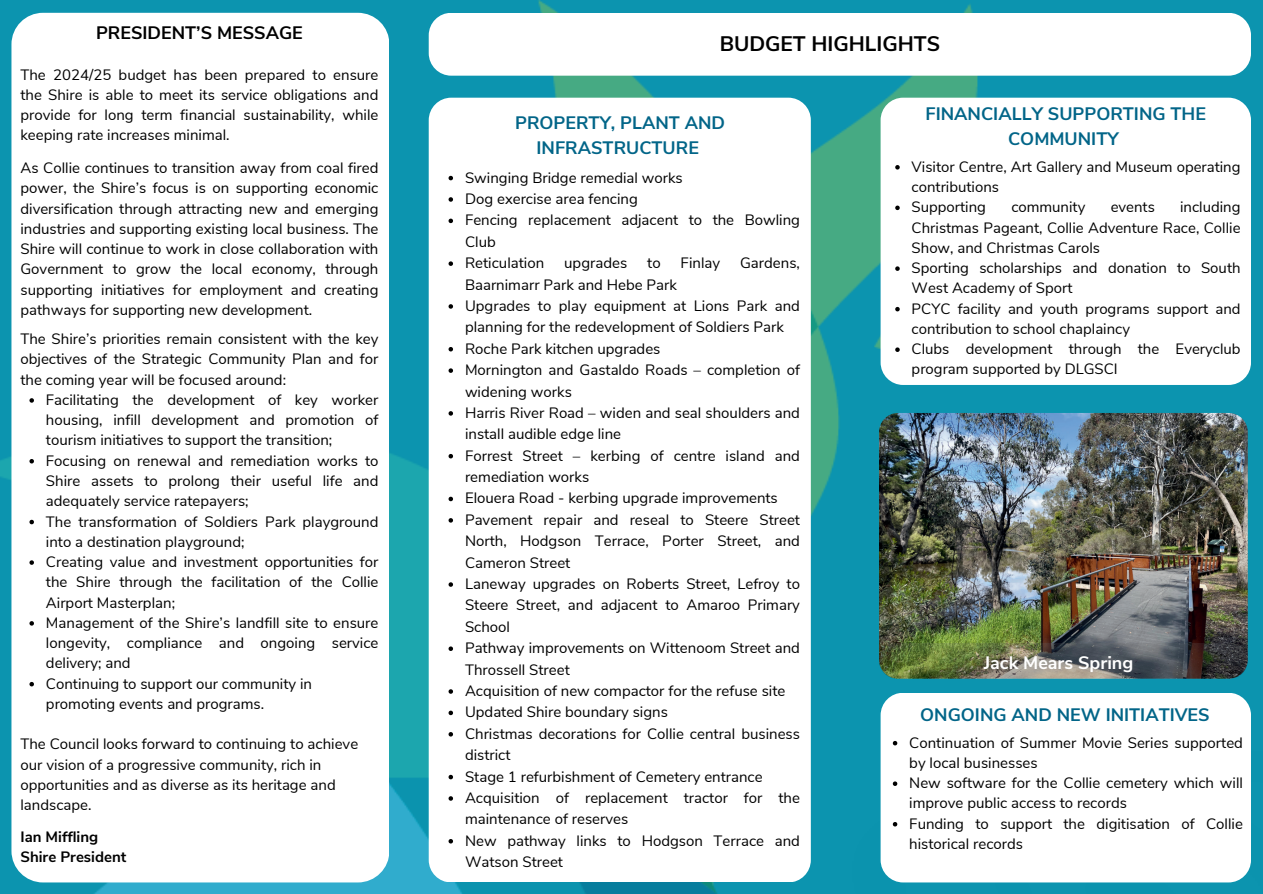
<style>
.page{position:relative;width:1263px;height:894px;background:#fff}
.page>*{position:absolute;margin:0;border:0;box-sizing:border-box;transform-origin:0 0}
.t1{font:700 21px "Nunito Sans";color:#000}
.t2{font:700 18px/24.8px "Nunito Sans";color:#026588;text-align:center}
.t3{font:700 18px "Nunito Sans";color:#000}
.t4{font:700 18px "Nunito Sans";color:#fff}
.t5{font:15px/20.2px "Nunito Sans";color:#000}
.t6{font:700 15px/20.2px "Nunito Sans";color:#000}
</style>
<div class="page">
<img style="left:0;top:0;width:1263px;height:893px">
<div style="left:429px;top:98px;width:382px;height:783px;background:#fff;border-radius:22px"></div>
<div style="left:429px;top:13px;width:822px;height:63px;background:#fff;border-radius:22px"></div>
<img style="left:879px;top:413px;width:369px;height:265px;border-radius:19px">
<div style="left:881px;top:98px;width:370px;height:287px;background:#fff;border-radius:22px"></div>
<div style="left:881px;top:692px;width:370px;height:190px;background:#fff;border-radius:22px"></div>
<svg style="left:449px;top:176px;width:4px;height:4px"></svg>
<svg style="left:449px;top:197px;width:4px;height:5px"></svg>
<svg style="left:449px;top:218px;width:4px;height:5px"></svg>
<svg style="left:449px;top:261px;width:4px;height:5px"></svg>
<svg style="left:449px;top:304px;width:4px;height:4px"></svg>
<svg style="left:449px;top:347px;width:4px;height:4px"></svg>
<svg style="left:449px;top:368px;width:4px;height:5px"></svg>
<svg style="left:449px;top:411px;width:4px;height:4px"></svg>
<svg style="left:449px;top:454px;width:4px;height:4px"></svg>
<svg style="left:449px;top:496px;width:4px;height:5px"></svg>
<svg style="left:449px;top:518px;width:4px;height:4px"></svg>
<svg style="left:449px;top:582px;width:4px;height:4px"></svg>
<svg style="left:449px;top:646px;width:4px;height:4px"></svg>
<svg style="left:449px;top:689px;width:4px;height:4px"></svg>
<svg style="left:449px;top:710px;width:4px;height:5px"></svg>
<svg style="left:449px;top:732px;width:4px;height:4px"></svg>
<svg style="left:449px;top:774px;width:4px;height:5px"></svg>
<svg style="left:449px;top:796px;width:4px;height:4px"></svg>
<svg style="left:449px;top:839px;width:4px;height:4px"></svg>
<div style="left:11px;top:13px;width:378px;height:869px;background:#fff;border-radius:31px"></div>
<img style="left:879px;top:642px;width:369px;height:36px">
<svg style="left:895px;top:165px;width:5px;height:4px"></svg>
<svg style="left:895px;top:205px;width:5px;height:5px"></svg>
<svg style="left:895px;top:266px;width:5px;height:5px"></svg>
<svg style="left:895px;top:307px;width:5px;height:4px"></svg>
<svg style="left:895px;top:347px;width:5px;height:5px"></svg>
<svg style="left:29px;top:398px;width:5px;height:4px"></svg>
<svg style="left:29px;top:459px;width:5px;height:4px"></svg>
<svg style="left:29px;top:519px;width:5px;height:5px"></svg>
<svg style="left:29px;top:560px;width:5px;height:4px"></svg>
<svg style="left:29px;top:621px;width:5px;height:4px"></svg>
<svg style="left:29px;top:681px;width:5px;height:5px"></svg>
<svg style="left:893px;top:741px;width:4px;height:4px"></svg>
<svg style="left:893px;top:781px;width:4px;height:4px"></svg>
<svg style="left:893px;top:822px;width:4px;height:4px"></svg>
<p class="t3" style="left:96px;top:20px;width:208px">PRESIDENT’S MESSAGE</p>
<p class="t5" style="left:20px;top:63px;width:359px;text-align:justify">The 2024/25 budget has been prepared to ensure the Shire is able to meet its service obligations and provide for long term financial sustainability, while keeping rate increases minimal.</p>
<p class="t5" style="left:20px;top:157px;width:359px;text-align:justify">As Collie continues to transition away from coal fired power, the Shire’s focus is on supporting economic diversification through attracting new and emerging industries and supporting existing local business. The Shire will continue to work in close collaboration with Government to grow the local economy, through supporting initiatives for employment and creating pathways for supporting new development.</p>
<p class="t5" style="left:20px;top:328px;width:359px;text-align:justify">The Shire’s priorities remain consistent with the key objectives of the Strategic Community Plan and for the coming year will be focused around:</p>
<p class="t5" style="left:46px;top:388px;width:334px">Facilitating the development of key worker housing, infill development and promotion of tourism initiatives to support the transition; Focusing on renewal and remediation works to Shire assets to prolong their useful life and adequately service ratepayers;<br>The transformation of Soldiers Park playground into a destination playground;<br>Creating value and investment opportunities for the Shire through the facilitation of the Collie Airport Masterplan;<br>Management of the Shire’s landfill site to ensure longevity, compliance and ongoing service delivery; and<br>Continuing to support our community in promoting events and programs.</p>
<p class="t5" style="left:20px;top:733px;width:339px">The Council looks forward to continuing to achieve our vision of a progressive community, rich in opportunities and as diverse as its heritage and landscape.</p>
<p class="t6" style="left:20px;top:825px;width:107px">Ian Miffling<br>Shire President</p>
<h1 class="t1" style="left:720px;top:28px;width:222px">BUDGET HIGHLIGHTS</h1>
<p class="t2" style="left:515px;top:109px;width:211px">PROPERTY, PLANT AND<br>INFRASTRUCTURE</p>
<p class="t2" style="left:925px;top:101px;width:282px">FINANCIALLY SUPPORTING THE<br>COMMUNITY</p>
<p class="t5" style="left:912px;top:155px;width:330px">Visitor Centre, Art Gallery and Museum operating contributions<br>Supporting</p>
<p class="t5" style="left:465px;top:166px;width:336px;line-height:21.3px">Swinging Bridge remedial works<br>Dog exercise area fencing<br>Fencing replacement adjacent to the Bowling<br>Club<br>Reticulation</p>
<p class="t5" style="left:912px;top:196px;width:330px;text-indent:269px">including Christmas Pageant, Collie Adventure Race, Collie Show, and Christmas Carols<br>Sporting scholarships and donation to South West Academy of Sport<br>PCYC facility and youth programs support and contribution to school chaplaincy<br>Clubs development through the Everyclub program supported by DLGSCI</p>
<p class="t5" style="left:1011px;top:196px;width:76px">community</p>
<p class="t5" style="left:1111px;top:196px;width:46px">events</p>
<p class="t5" style="left:564px;top:252px;width:64px">upgrades</p>
<p class="t5" style="left:647px;top:252px;width:15px">to</p>
<p class="t5" style="left:681px;top:252px;width:41px">Finlay</p>
<p class="t5" style="left:740px;top:252px;width:61px">Gardens,</p>
<p class="t5" style="left:465px;top:272px;width:336px;line-height:21.5px">Baarnimarr Park and Hebe Park<br>Upgrades to play equipment at Lions Park and planning for the redevelopment of Soldiers Park Roche Park kitchen upgrades<br>Mornington and Gastaldo Roads – completion of widening works<br>Harris River Road – widen and seal shoulders and install audible edge line<br>Forrest Street – kerbing of centre island and remediation works<br>Elouera Road - kerbing upgrade improvements Pavement repair and reseal to Steere Street North, Hodgson Terrace, Porter Street, and Cameron Street<br>Laneway upgrades on Roberts Street, Lefroy to Steere Street, and adjacent to Amaroo Primary School<br>Pathway improvements on Wittenoom Street and Throssell Street<br>Acquisition of new compactor for the refuse site Updated Shire boundary signs<br>Christmas decorations for Collie central business district<br>Stage 1 refurbishment of Cemetery entrance Acquisition of replacement tractor for the maintenance of reserves<br>New pathway links to Hodgson Terrace and Watson Street</p>
<p class="t4" style="left:984px;top:649px;width:151px">Jack Mears Spring</p>
<p class="t2" style="left:920px;top:700px;width:291px">ONGOING AND NEW INITIATIVES</p>
<p class="t5" style="left:909px;top:731px;width:335px">Continuation of Summer Movie Series supported by local businesses<br>New software for the Collie cemetery which will improve public access to records<br>Funding to support the digitisation of Collie historical records</p>
</div>
